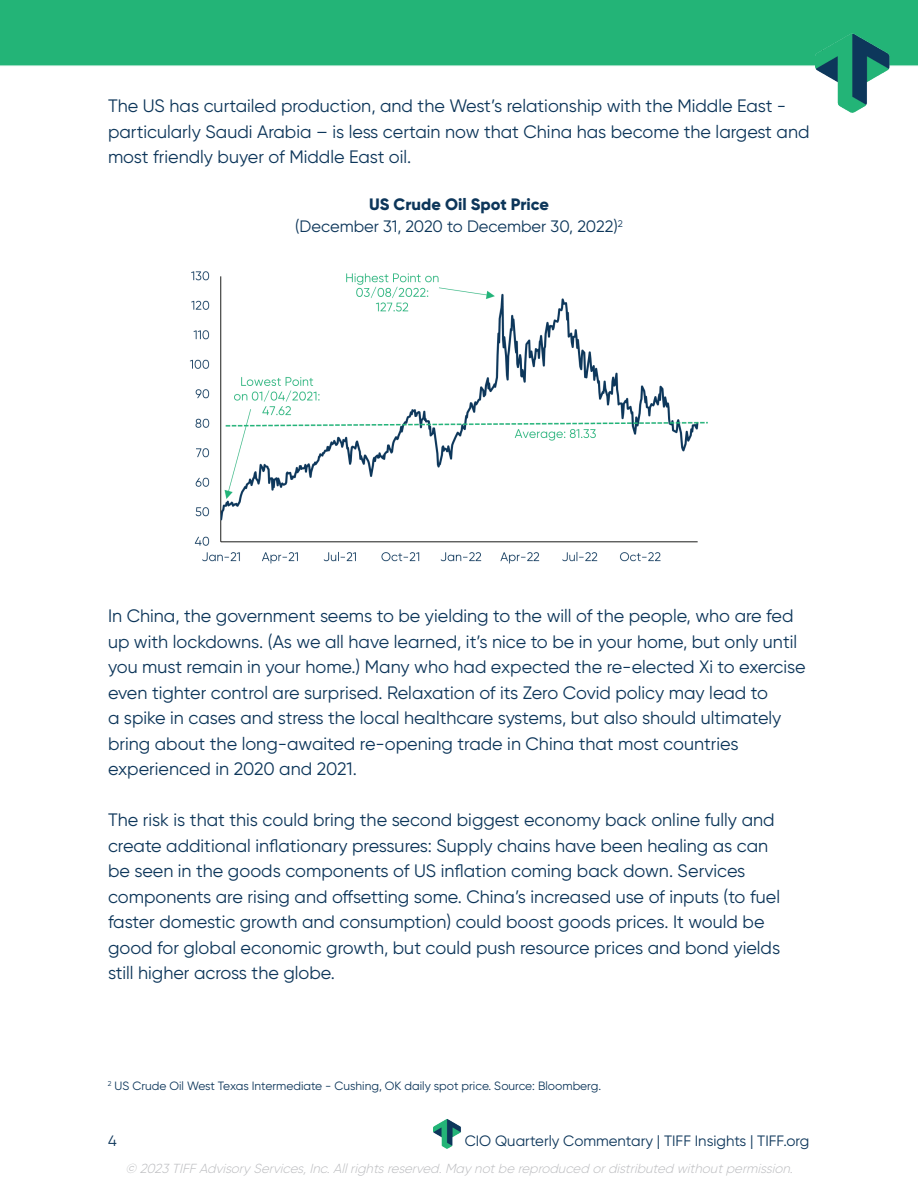
<style>
.page{position:relative;width:918px;height:1188px;background:#fff}
.page>*{position:absolute;margin:0;border:0;box-sizing:border-box;transform-origin:0 0}
.t1{font:18px/25.5px "Gilroy";color:#0d365a}
.t2{font:16.5px/21.6px "Gilroy";color:#0d365a;text-align:center}
.t3{font:15px "Gilroy";color:#0d365a}
.t4{font:italic 300 13.2px "Gilroy";color:#bcbdc0}
.t5{font:12px "Gilroy";color:#0d365a}
.s1{font-weight:800}
</style>
<div class="page">
<img style="left:434px;top:1119px;width:27px;height:30px">
<div style="left:0;top:0;width:918px;height:67px;background:#23b477"></div>
<img style="left:816px;top:33px;width:74px;height:80px">
<img style="left:190px;top:271px;width:518px;height:293px">
<p class="t1" style="left:108px;top:93px;width:703px">The US has curtailed production, and the West’s relationship with the Middle East - particularly Saudi Arabia – is less certain now that China has become the largest and most friendly buyer of Middle East oil.</p>
<p class="t2" style="left:295px;top:194px;width:329px"><span class="s1">US Crude Oil Spot Price<br></span>(December 31, 2020 to December 30, 2022)<sup>2</sup></p>
<p class="t1" style="left:108px;top:603px;width:699px">In China, the government seems to be yielding to the will of the people, who are fed up with lockdowns. (As we all have learned, it’s nice to be in your home, but only until you must remain in your home.) Many who had expected the re-elected Xi to exercise even tighter control are surprised. Relaxation of its Zero Covid policy may lead to<br>a spike in cases and stress the local healthcare systems, but also should ultimately bring about the long-awaited re-opening trade in China that most countries experienced in 2020 and 2021.</p>
<p class="t1" style="left:108px;top:807px;width:674px">The risk is that this could bring the second biggest economy back online fully and create additional inflationary pressures: Supply chains have been healing as can be seen in the goods components of US inflation coming back down. Services components are rising and offsetting some. China’s increased use of inputs (to fuel faster domestic growth and consumption) could boost goods prices. It would be good for global economic growth, but could push resource prices and bond yields still higher across the globe.</p>
<p class="t5" style="left:108px;top:1078px;width:495px"><sup>2</sup> US Crude Oil West Texas Intermediate - Cushing, OK daily spot price. Source: Bloomberg.</p>
<p class="t3" style="left:108px;top:1132px;width:10px">4</p>
<p class="t3" style="left:465px;top:1132px;width:346px">CIO Quarterly Commentary | TIFF Insights | TIFF.org</p>
<p class="t4" style="left:125px;top:1160px;width:672px">© 2023 TIFF AdvisoryServices,Inc.Allrightsreserved.Maynotbe reproduced ordistributed withoutpermission.</p>
</div>
